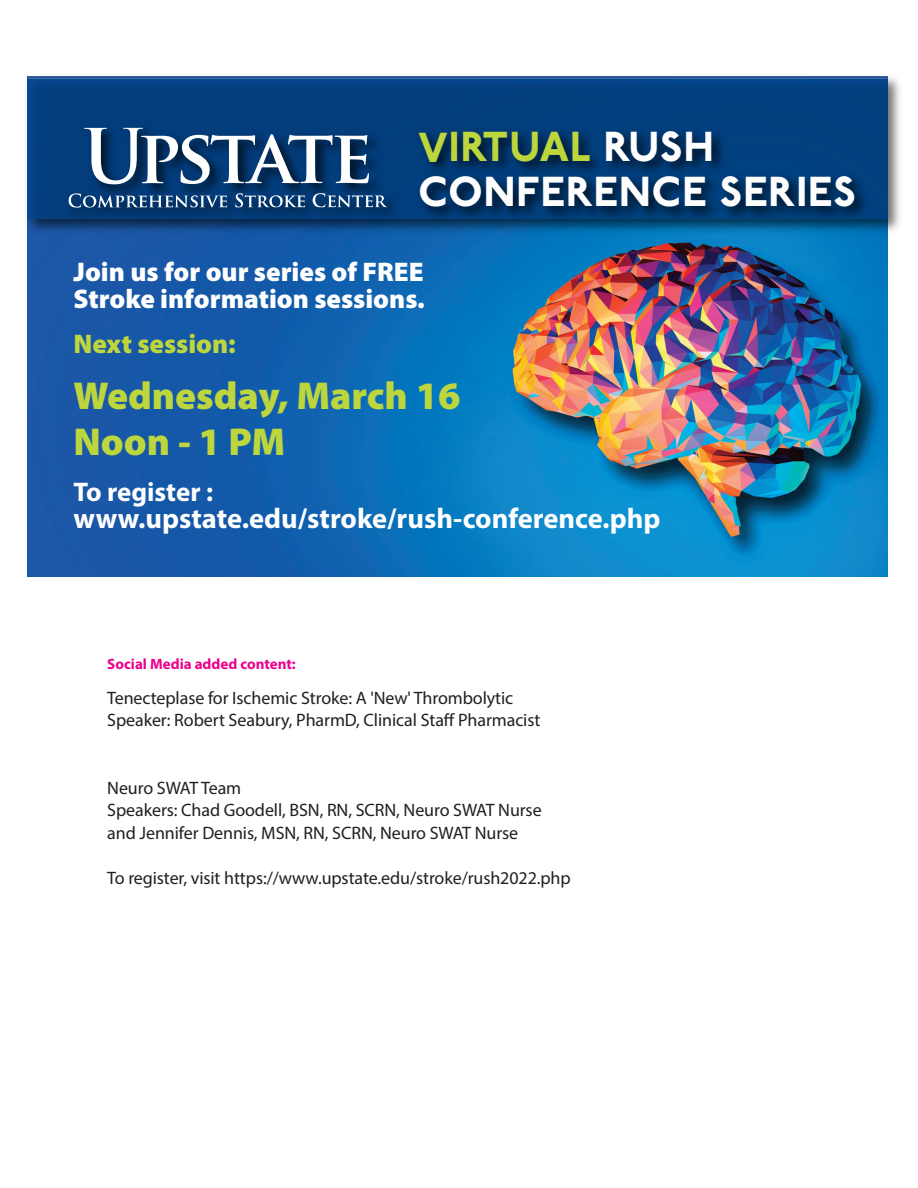
<style>
.page{position:relative;width:918px;height:1188px;background:#fff}
.page>*{position:absolute;margin:0;border:0;box-sizing:border-box;transform-origin:0 0}
.t1{font:800 41.85px/44.2px "P22 Underground";letter-spacing:.025em;color:#fff}
.t2{font:900 39px/46.5px "Myriad Pro";color:#bdd63e}
.t3{font:700 28.5px "Myriad Pro";color:#fff}
.t4{font:900 27px/27px "Myriad Pro";color:#fff}
.t5{font:900 27px "Myriad Pro";color:#bdd63e}
.t6{font:700 27px "Myriad Pro";color:#fff}
.t7{font:18px "Myriad Pro";letter-spacing:-.005em;color:#231f20}
.t8{font:700 15px "Myriad Pro";color:#ed028c}
.s1{color:#bdd63e}
</style>
<div class="page">
<img style="left:27px;top:238px;width:860px;height:339px">
<div style="left:27px;top:77px;width:860px;height:142px;background:#01468e;opacity:.75"></div>
<img style="left:406px;top:119px;width:494px;height:164px">
<img style="left:53px;top:120px;width:370px;height:118px">
<svg style="left:84px;top:127px;width:285px;height:57px"></svg>
<svg style="left:68px;top:193px;width:159px;height:15px;background:#426993"></svg>
<svg style="left:235px;top:193px;width:70px;height:15px"></svg>
<svg style="left:313px;top:193px;width:75px;height:15px"></svg>
<p class="t1" style="left:419px;top:125px;width:439px"><span class="s1">VIRTUAL</span> RUSH<br>CONFERENCE SERIES</p>
<p class="t4" style="left:74px;top:258px;width:353px">Join us for our series of FREE<br>Stroke information sessions.</p>
<p class="t5" style="left:74px;top:328px;width:164px">Next session:</p>
<p class="t2" style="left:74px;top:372px;width:388px">Wednesday, March 16<br>Noon - 1 PM</p>
<p class="t6" style="left:74px;top:482px;width:141px">To register :</p>
<p class="t3" style="left:74px;top:507px;width:588px">www.upstate.edu/stroke/rush-conference.php</p>
<p class="t8" style="left:107px;top:658px;width:190px">Social Media added content:</p>
<p class="t7" style="left:107px;top:691px;width:408px">Tenecteplase for Ischemic Stroke: A 'New' Thrombolytic</p>
<p class="t7" style="left:107px;top:714px;width:435px">Speaker: Robert Seabury, PharmD, Clinical Staff Pharmacist</p>
<p class="t7" style="left:107px;top:781px;width:136px">Neuro SWAT Team</p>
<p class="t7" style="left:107px;top:804px;width:436px">Speakers: Chad Goodell, BSN, RN, SCRN, Neuro SWAT Nurse</p>
<p class="t7" style="left:107px;top:826px;width:413px">and Jennifer Dennis, MSN, RN, SCRN, Neuro SWAT Nurse</p>
<p class="t7" style="left:107px;top:871px;width:465px">To register, visit https://www.upstate.edu/stroke/rush2022.php</p>
</div>
